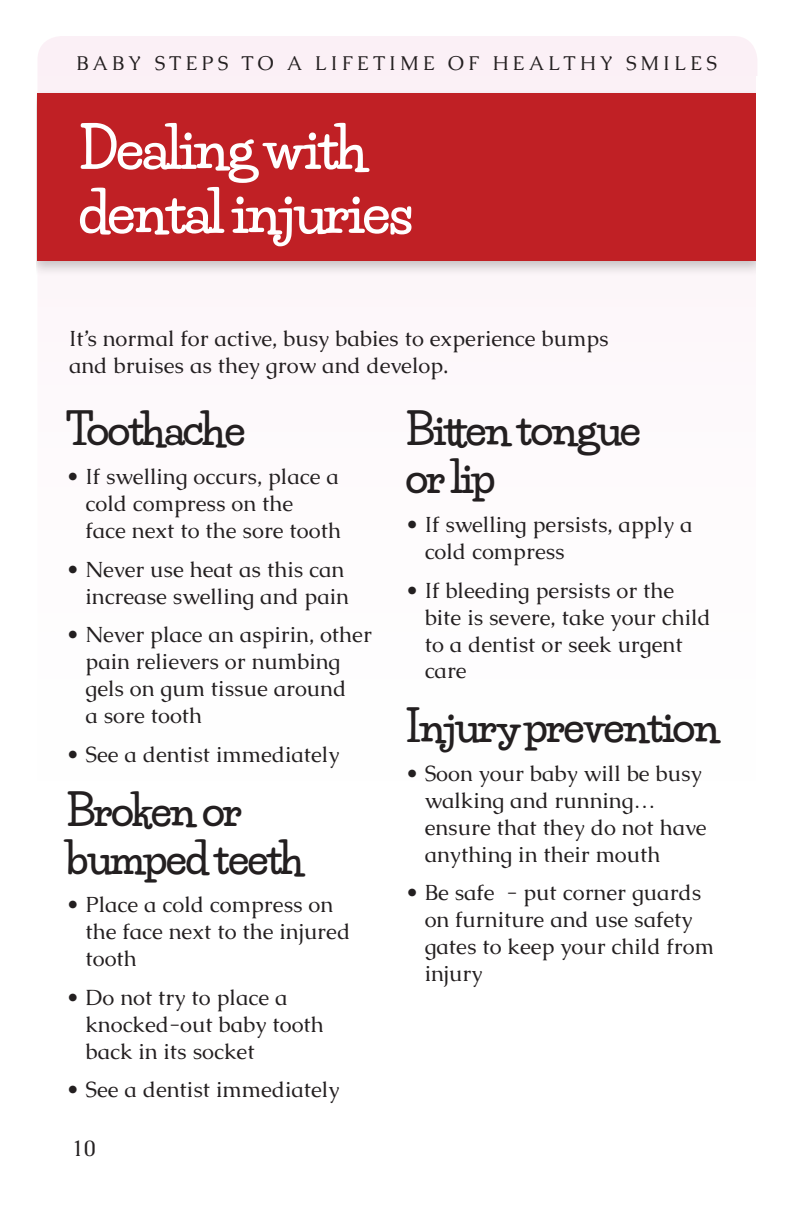
<style>
.page{position:relative;width:792px;height:1224px;background:#fff}
.page>*{position:absolute;margin:0;border:0;box-sizing:border-box;transform-origin:0 0}
.t1{font:800 56px/64px "Life Savers";letter-spacing:-.04em;color:#fff}
.t2{font:800 42px/48px "Life Savers";letter-spacing:-.04em;color:#231f20}
.t3{font:22px/26.8px "Caudex";color:#231f20}
.t4{font:20px "Caudex";letter-spacing:.2em;color:#231f20}
</style>
<div class="page">
<div style="left:38px;top:36px;width:719px;height:52px;background:#fbf0f6"></div>
<div style="left:27px;top:88px;width:741px;height:189px;background:#231f20;opacity:.25"></div>
<div style="left:37px;top:94px;width:720px;height:167px;background:#c02025"></div>
<div style="left:7px;top:94px;width:29px;height:1045px;background:#fff"></div>
<div style="left:756px;top:76px;width:29px;height:1063px;background:#fff"></div>
<p class="t4" style="left:77px;top:50px;width:642px">BABY STEPS TO A LIFETIME OF HEALTHY SMILES</p>
<h1 class="t1" style="left:78px;top:117px;width:337px">Dealing with dental injuries</h1>
<p class="t3" style="left:69px;top:325px;width:541px">It’s normal for active, busy babies to experience bumps and bruises as they grow and develop.</p>
<h2 class="t2" style="left:66px;top:406px;width:181px">Toothache</h2>
<p class="t3" style="left:85px;top:463px;width:257px;text-indent:-19px">• If swelling occurs, place a cold compress on the<br>face next to the sore tooth</p>
<p class="t3" style="left:66px;top:556px;width:284px;text-align:right">• Never use heat as this can increase swelling and pain</p>
<p class="t3" style="left:85px;top:621px;width:288px;text-indent:-19px">• Never place an aspirin, other pain relievers or numbing gels on gum tissue around<br>a sore tooth</p>
<p class="t3" style="left:66px;top:741px;width:275px">• See a dentist immediately</p>
<h2 class="t2" style="left:66px;top:786px;width:240px">Broken or bumped teeth</h2>
<p class="t3" style="left:85px;top:891px;width:266px;text-indent:-19px">• Place a cold compress on the face next to the injured tooth</p>
<p class="t3" style="left:85px;top:984px;width:240px;text-indent:-19px">• Do not try to place a knocked-out baby tooth back in its socket</p>
<p class="t3" style="left:66px;top:1076px;width:275px">• See a dentist immediately</p>
<p class="t3" style="left:72px;top:1135px;width:25px">10</p>
<h2 class="t2" style="left:405px;top:406px;width:237px">Bitten tongue or lip</h2>
<p class="t3" style="left:425px;top:511px;width:269px;text-indent:-19px">• If swelling persists, apply a cold compress</p>
<p class="t3" style="left:425px;top:577px;width:288px;text-indent:-19px">• If bleeding persists or the bite is severe, take your child to a dentist or seek urgent care</p>
<h2 class="t2" style="left:405px;top:703px;width:316px">Injury prevention</h2>
<p class="t3" style="left:425px;top:760px;width:283px;text-indent:-19px">• Soon your baby will be busy walking and running… ensure that they do not have anything in their mouth</p>
<p class="t3" style="left:425px;top:879px;width:291px;text-indent:-19px">• Be safe - put corner guards on furniture and use safety gates to keep your child from injury</p>
</div>
